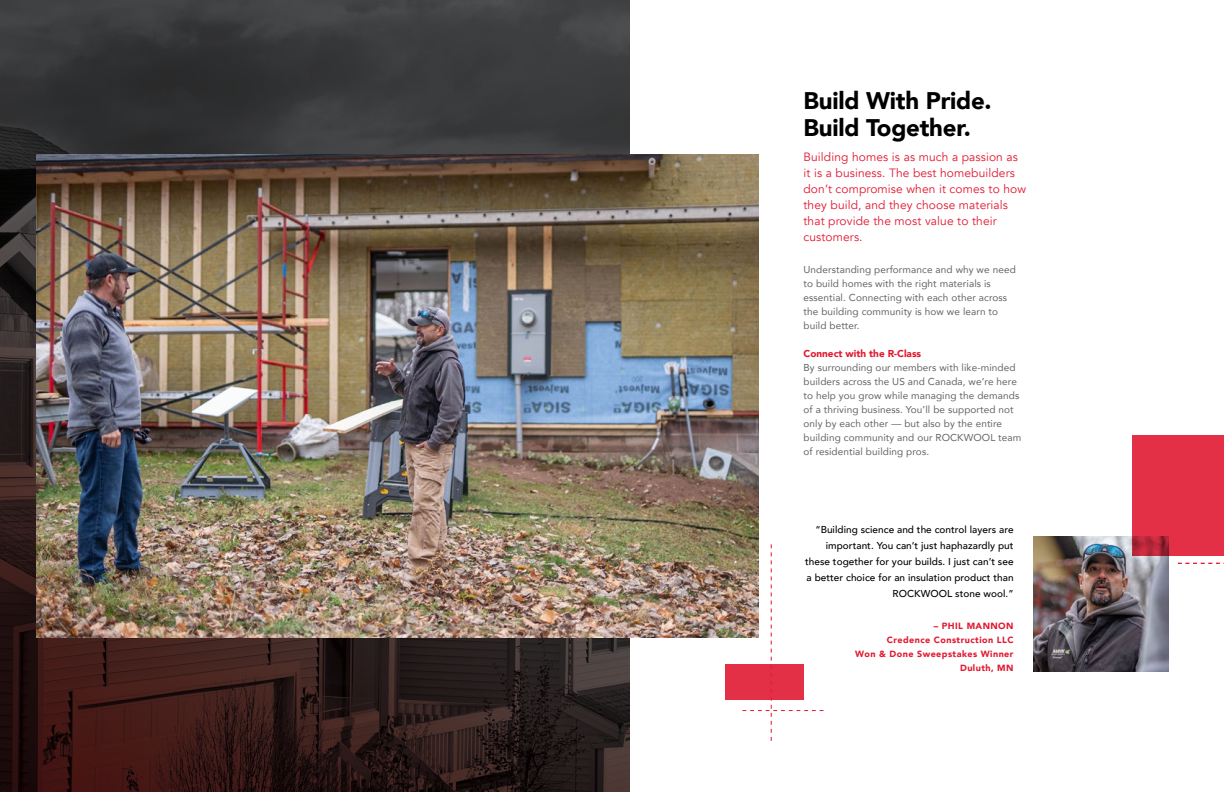
<style>
.page{position:relative;width:1224px;height:792px;background:#fff}
.page>*{position:absolute;margin:0;border:0;box-sizing:border-box;transform-origin:0 0}
.t1{font:900 24px/27px "Avenir";letter-spacing:-.01em;color:#000}
.t2{font:12px/16px "Avenir";letter-spacing:.01em;color:#e11931}
.t3{font:10px/14px "Avenir";letter-spacing:.01em;color:#636466}
.t4{font:500 10px/16px "Avenir";letter-spacing:.005em;color:#000;text-align:right}
.t5{font:900 10px "Avenir";color:#e11931}
.t6{font:900 9px/14px "Avenir";letter-spacing:.05em;color:#e11931;text-align:right}
</style>
<div class="page">
<img style="left:0;top:0;width:629px;height:792px">
<div style="left:1133px;top:435px;width:91px;height:121px;background:#e43046"></div>
<img style="left:36px;top:155px;width:722px;height:482px">
<svg style="left:742px;top:544px;width:81px;height:197px"></svg>
<div style="left:726px;top:664px;width:78px;height:36px;background:#e43046"></div>
<svg style="left:1178px;top:563px;width:46px;height:1px"></svg>
<img style="left:1034px;top:537px;width:135px;height:134px">
<h1 class="t1" style="left:804px;top:86px;width:190px">Build With Pride.<br>Build Together.</h1>
<p class="t2" style="left:804px;top:149px;width:224px">Building homes is as much a passion as it is a business. The best homebuilders don’t compromise when it comes to how they build, and they choose materials that provide the most value to their customers.</p>
<p class="t3" style="left:804px;top:262px;width:214px">Understanding performance and why we need to build homes with the right materials is essential. Connecting with each other across the building community is how we learn to build better.</p>
<p class="t5" style="left:804px;top:345px;width:119px">Connect with the R-Class</p>
<p class="t3" style="left:804px;top:360px;width:219px">By surrounding our members with like-minded builders across the US and Canada, we’re here to help you grow while managing the demands of a thriving business. You’ll be supported not only by each other — but also by the entire building community and our ROCKWOOL team of residential building pros.</p>
<p class="t4" style="left:805px;top:521px;width:210px">“Building science and the control layers are important. You can’t just haphazardly put these together for your builds. I just can’t see a better choice for an insulation product than ROCKWOOL stone wool.”</p>
<p class="t6" style="left:855px;top:619px;width:160px">– PHIL MANNON<br>Credence Construction LLC<br>Won &amp; Done Sweepstakes Winner<br>Duluth, MN</p>
</div>
